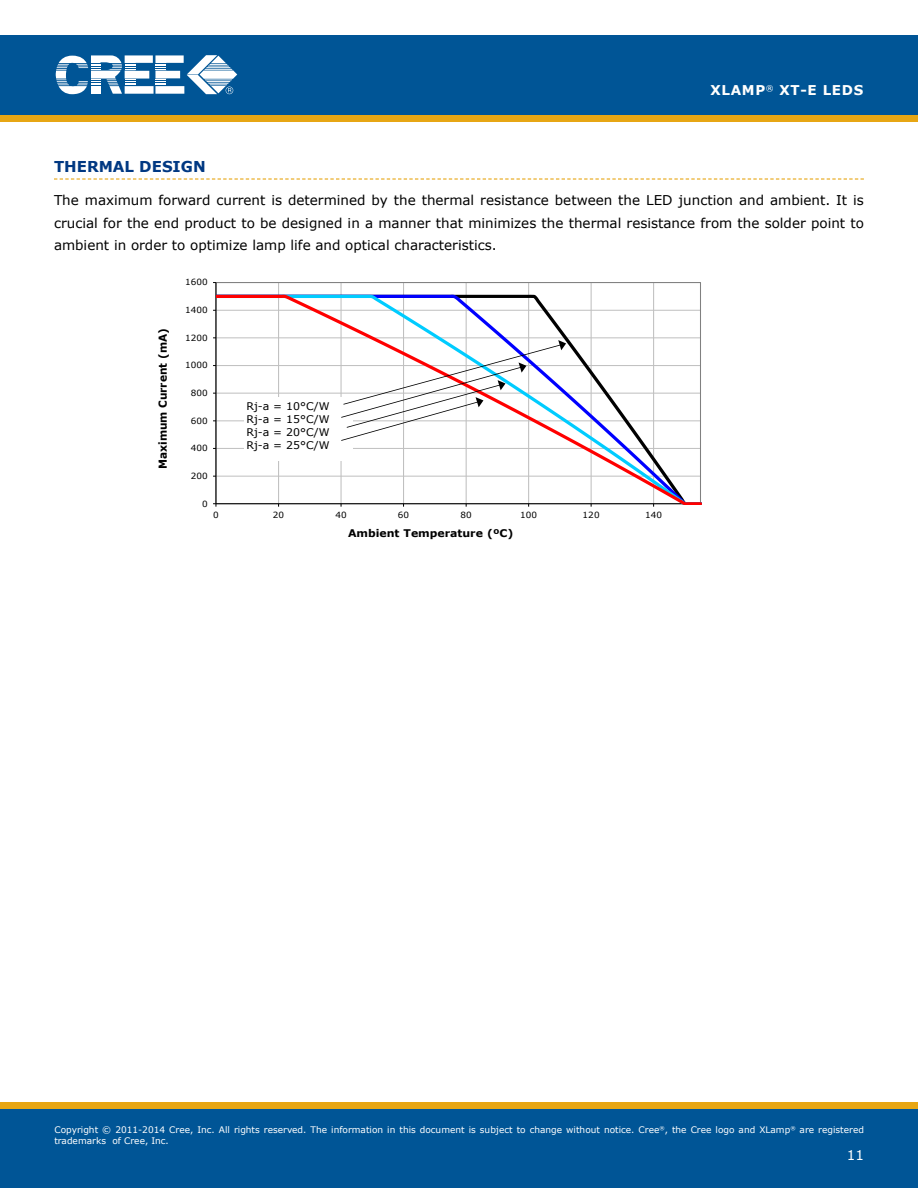
<style>
.page{position:relative;width:918px;height:1188px;background:#fff}
.page>*{position:absolute;margin:0;border:0;box-sizing:border-box;transform-origin:0 0}
.t1{font:700 15px "Verdana";color:#003882}
.t2{font:13.5px/22.5px "Verdana";color:#000;text-align:justify}
.t3{font:700 13.5px "Verdana";letter-spacing:.05em;color:#fffffe}
.t4{font:13.5px "Verdana";color:#fff}
.t5{font:700 10.95px "Verdana";color:#000;scale:.96 1}
.t6{font:10.5px/12.9px "Verdana";color:#000;text-align:justify;scale:1.04 1}
.t7{font:700 10.5px "Verdana";color:#000;scale:1.04 1}
.t8{font:9px/10.8px "Verdana";color:#fff}
.t9{font:8.55px "Verdana";letter-spacing:.005em;color:#000;scale:1.04 1}
</style>
<div class="page">
<div style="left:0;top:115px;width:918px;height:7px;background:#e7a614"></div>
<div style="left:0;top:35px;width:918px;height:80px;background:#005596"></div>
<svg style="left:56px;top:55px;width:181px;height:39px"></svg>
<div style="left:0;top:1108px;width:918px;height:80px;background:#005596"></div>
<div style="left:0;top:1102px;width:918px;height:6px;background:#e7a614"></div>
<svg style="left:54px;top:178px;width:810px;height:2px"></svg>
<hr style="left:278px;top:283px;width:1px;height:221px;background:#c0c0c0">
<hr style="left:341px;top:283px;width:1px;height:221px;background:#c0c0c0">
<hr style="left:403px;top:283px;width:1px;height:221px;background:#c0c0c0">
<hr style="left:466px;top:283px;width:1px;height:221px;background:#c0c0c0">
<hr style="left:528px;top:283px;width:1px;height:221px;background:#c0c0c0">
<hr style="left:591px;top:283px;width:1px;height:221px;background:#c0c0c0">
<hr style="left:653px;top:283px;width:1px;height:221px;background:#c0c0c0">
<hr style="left:216px;top:283px;width:1px;height:221px;background:#000">
<svg style="left:216px;top:293px;width:486px;height:212px"></svg>
<div style="left:244px;top:397px;width:109px;height:64px;background:#fff"></div>
<svg style="left:341px;top:340px;width:225px;height:101px"></svg>
<p class="t3" style="left:710px;top:81px;width:154px">XLAMP<sup>®</sup> XT-E LEDS</p>
<p class="t1" style="left:54px;top:156px;width:153px">THERMAL DESIGN</p>
<p class="t2" style="left:54px;top:189px;width:812px">The maximum forward current is determined by the thermal resistance between the LED junction and ambient. It is crucial for the end product to be designed in a manner that minimizes the thermal resistance from the solder point to ambient in order to optimize lamp life and optical characteristics.</p>
<p class="t9" style="left:185px;top:277px;width:23px">1600</p>
<p class="t5" style="left:156px;top:469px;width:148px;rotate:-90deg">Maximum Current (mA)</p>
<p class="t9" style="left:185px;top:305px;width:23px">1400</p>
<p class="t9" style="left:185px;top:332px;width:23px">1200</p>
<p class="t9" style="left:185px;top:360px;width:23px">1000</p>
<p class="t9" style="left:191px;top:388px;width:18px">800</p>
<p class="t9" style="left:191px;top:415px;width:18px">600</p>
<p class="t9" style="left:191px;top:443px;width:18px">400</p>
<p class="t9" style="left:191px;top:471px;width:18px">200</p>
<p class="t9" style="left:202px;top:498px;width:7px">0</p>
<p class="t6" style="left:246px;top:399px;width:81px">Rj-a = 10°C/W Rj-a = 15°C/W Rj-a = 20°C/W Rj-a = 25°C/W</p>
<p class="t9" style="left:213px;top:509px;width:7px">0</p>
<p class="t9" style="left:273px;top:509px;width:12px">20</p>
<p class="t9" style="left:335px;top:509px;width:12px">40</p>
<p class="t9" style="left:398px;top:509px;width:12px">60</p>
<p class="t9" style="left:460px;top:509px;width:12px">80</p>
<p class="t9" style="left:520px;top:509px;width:18px">100</p>
<p class="t9" style="left:583px;top:509px;width:18px">120</p>
<p class="t9" style="left:645px;top:509px;width:18px">140</p>
<p class="t7" style="left:348px;top:526px;width:161px">Ambient Temperature (ºC)</p>
<p class="t8" style="left:54px;top:1124px;width:811px">Copyright © 2011-2014 Cree, Inc. All rights reserved. The information in this document is subject to change without notice. Cree<sup>®</sup>, the Cree logo and XLamp<sup>®</sup> are registered trademarks of Cree, Inc.</p>
<p class="t8" style="left:54px;top:1126px;width:58px">of Cree, Inc.</p>
<p class="t4" style="left:847px;top:1146px;width:19px">11</p>
</div>
